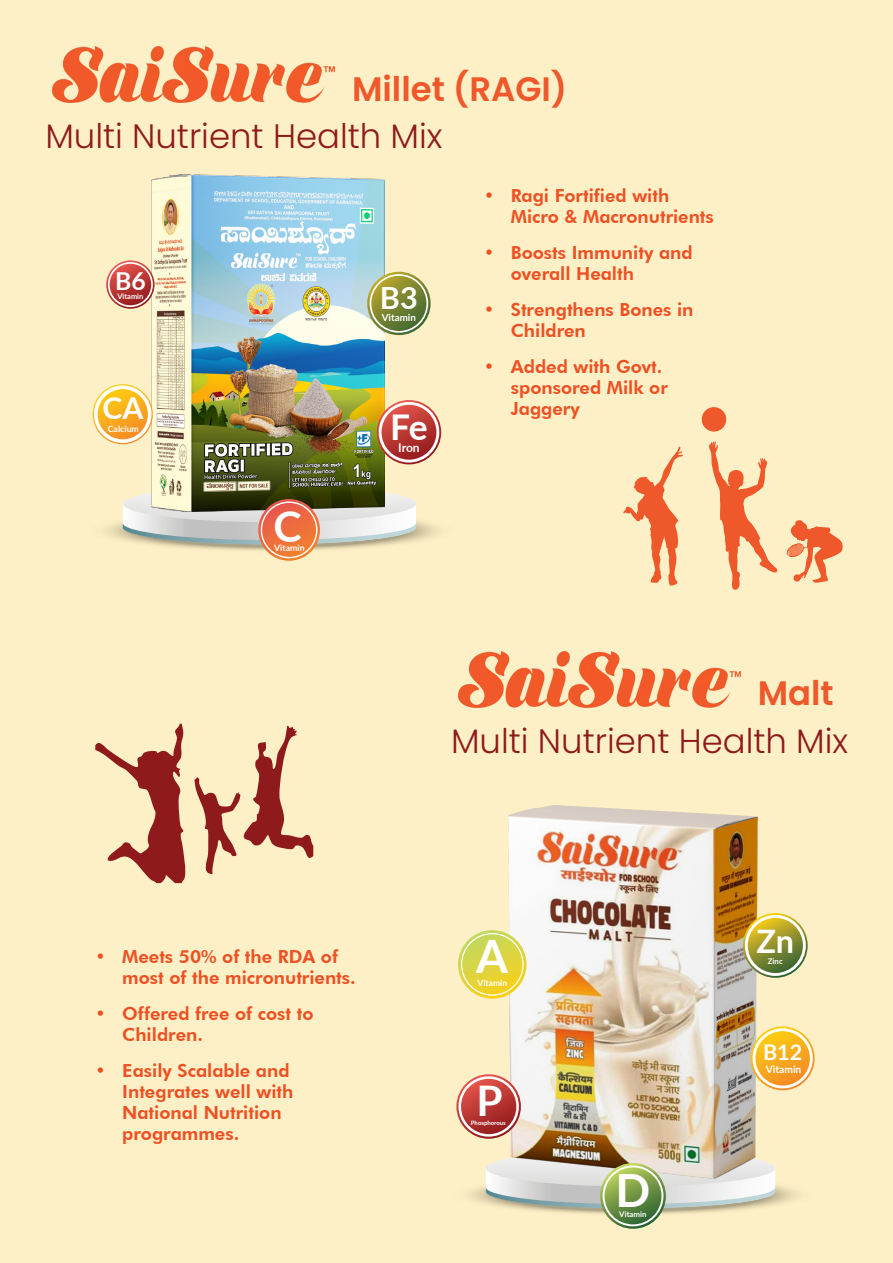
<style>
.page{position:relative;width:893px;height:1263px;background:#fef0c6}
.page>*{position:absolute;margin:0;border:0;box-sizing:border-box;transform-origin:0 0}
.t1{font:700 46.05px "Lato";color:#fff}
.t2{font:700 45.9px "Lato";color:#fff}
.t3{font:700 42.6px "Lato";color:#fff}
.t4{font:700 42.15px "Lato";color:#fff}
.t5{font:700 35.4px "Lato";color:#fff}
.t6{font:300 33.9px "Poppins";color:#8e1a1c}
.t7{font:600 33.9px "Poppins";color:#ee582b}
.t8{font:700 32.4px "Lato";color:#fff}
.t9{font:700 30.6px "Lato";color:#fff}
.t10{font:700 30.15px "Lato";color:#fff}
.t11{font:700 24.75px "Lato";color:#fff}
.t12{font:700 21.6px "Lato";color:#fff}
.t13{font:800 18px/21px "Futura BT";color:#ed5023}
.t14{font:700 12px "Lato";color:#fff}
.t15{font:700 10.2px "Lato";color:#fff}
.t16{font:700 9.75px "Lato";color:#fff}
.t17{font:700 8.85px "Lato";color:#fff}
.t18{font:700 8.7px "Lato";color:#fff}
.t19{font:700 8.55px "Lato";color:#fff}
.t20{font:700 7.8px "Lato";color:#fff}
.t21{font:700 7.5px "Lato";color:#fff}
.t22{font:700 6px "Lato";color:#fff}
</style>
<div class="page">
<svg style="left:95px;top:724px;width:91px;height:159px"></svg>
<svg style="left:194px;top:725px;width:119px;height:149px"></svg>
<img style="left:458px;top:651px;width:283px;height:57px">
<svg style="left:443px;top:1172px;width:380px;height:45px"></svg>
<svg style="left:486px;top:1158px;width:289px;height:50px;background:#d5d7d3"></svg>
<img style="left:508px;top:805px;width:250px;height:373px">
<svg style="left:600px;top:1163px;width:66px;height:66px;background:#7c9e53"></svg>
<div style="left:603px;top:1165px;width:60px;height:61px;border:2px solid #fff;border-radius:50%"></div>
<svg style="left:743px;top:913px;width:65px;height:65px;background:#9c9c3f"></svg>
<div style="left:745px;top:915px;width:61px;height:61px;border:3px solid #fff;border-radius:50%"></div>
<svg style="left:456px;top:1074px;width:65px;height:65px;background:#c04a45"></svg>
<div style="left:458px;top:1076px;width:61px;height:61px;border:3px solid #fff;border-radius:50%"></div>
<svg style="left:458px;top:930px;width:69px;height:69px;background:#dfd649"></svg>
<div style="left:461px;top:933px;width:63px;height:63px;border:1px solid #fff;border-radius:50%"></div>
<svg style="left:751px;top:1026px;width:64px;height:64px;background:#f9b433"></svg>
<div style="left:753px;top:1028px;width:60px;height:60px;border:3px solid #fff;border-radius:50%"></div>
<svg style="left:702px;top:407px;width:76px;height:183px"></svg>
<svg style="left:786px;top:520px;width:57px;height:63px"></svg>
<svg style="left:623px;top:446px;width:60px;height:140px"></svg>
<svg style="left:80px;top:507px;width:384px;height:46px"></svg>
<svg style="left:123px;top:492px;width:293px;height:52px;background:#d5d7d3"></svg>
<img style="left:151px;top:175px;width:234px;height:336px">
<svg style="left:93px;top:384px;width:60px;height:60px;background:#f9b536"></svg>
<div style="left:94px;top:385px;width:58px;height:58px;border:4px solid #fff;border-radius:50%"></div>
<svg style="left:258px;top:499px;width:62px;height:62px;background:#ed7549"></svg>
<div style="left:261px;top:501px;width:56px;height:57px;border:1px solid #fff;border-radius:50%"></div>
<svg style="left:106px;top:260px;width:49px;height:49px;background:#c14b46"></svg>
<div style="left:108px;top:262px;width:45px;height:45px;border:2px solid #fff;border-radius:50%"></div>
<svg style="left:367px;top:272px;width:64px;height:63px;background:#848d3d"></svg>
<div style="left:370px;top:274px;width:58px;height:59px;border:2px solid #fff;border-radius:50%"></div>
<svg style="left:377px;top:400px;width:64px;height:64px;background:#c04a46"></svg>
<div style="left:379px;top:402px;width:60px;height:60px;border:3px solid #fff;border-radius:50%"></div>
<img style="left:52px;top:46px;width:283px;height:57px">
<h3 class="t7" style="left:352px;top:69px;width:217px">Millet (RAGI)</h3>
<h3 class="t6" style="left:45px;top:117px;width:399px">Multi Nutrient Health Mix</h3>
<p class="t13" style="left:511px;top:185px;width:205px;text-indent:-27px">• Ragi Fortified with<br>Micro &amp; Macronutrients</p>
<p class="t13" style="left:511px;top:242px;width:183px;text-indent:-27px">• Boosts Immunity and overall Health</p>
<p class="t13" style="left:511px;top:299px;width:184px;text-indent:-27px">• Strengthens Bones in<br>Children</p>
<p class="t13" style="left:484px;top:356px;width:185px;text-align:right">• Added with Govt. sponsored Milk or</p>
<h3 class="t11" style="left:115px;top:262px;width:32px">B6</h3>
<p class="t21" style="left:117px;top:290px;width:28px">Vitamin</p>
<h3 class="t9" style="left:380px;top:276px;width:39px">B3</h3>
<p class="t16" style="left:382px;top:310px;width:36px">Vitamin</p>
<h3 class="t10" style="left:103px;top:386px;width:42px">CA</h3>
<p class="t13" style="left:511px;top:398px;width:70px">Jaggery</p>
<p class="t18" style="left:108px;top:422px;width:33px">Calcium</p>
<h3 class="t5" style="left:390px;top:401px;width:39px">Fe</h3>
<p class="t14" style="left:398px;top:438px;width:23px">Iron</p>
<h3 class="t3" style="left:273px;top:495px;width:30px">C</h3>
<p class="t17" style="left:274px;top:542px;width:32px">Vitamin</p>
<p class="t13" style="left:122px;top:946px;width:235px;text-indent:-27px">• Meets 50% of the RDA of most of the micronutrients.</p>
<p class="t13" style="left:122px;top:1003px;width:193px;text-indent:-27px">• Offered free of cost to<br>Children.</p>
<p class="t13" style="left:122px;top:1060px;width:173px;text-indent:-27px">• Easily Scalable and<br>Integrates well with<br>National Nutrition programmes.</p>
<h3 class="t7" style="left:758px;top:674px;width:78px">Malt</h3>
<h3 class="t6" style="left:451px;top:721px;width:399px">Multi Nutrient Health Mix</h3>
<h1 class="t1" style="left:476px;top:923px;width:33px">A</h1>
<p class="t19" style="left:477px;top:977px;width:31px">Vitamin</p>
<h3 class="t4" style="left:477px;top:1069px;width:28px">P</h3>
<p class="t22" style="left:471px;top:1118px;width:37px">Phosphorous</p>
<h2 class="t2" style="left:615px;top:1156px;width:36px">D</h2>
<p class="t20" style="left:619px;top:1208px;width:29px">Vitamin</p>
<h3 class="t8" style="left:757px;top:917px;width:39px">Zn</h3>
<p class="t20" style="left:768px;top:955px;width:16px">Zinc</p>
<p class="t12" style="left:763px;top:1036px;width:41px">B12</p>
<p class="t15" style="left:766px;top:1061px;width:37px">Vitamin</p>
</div>
